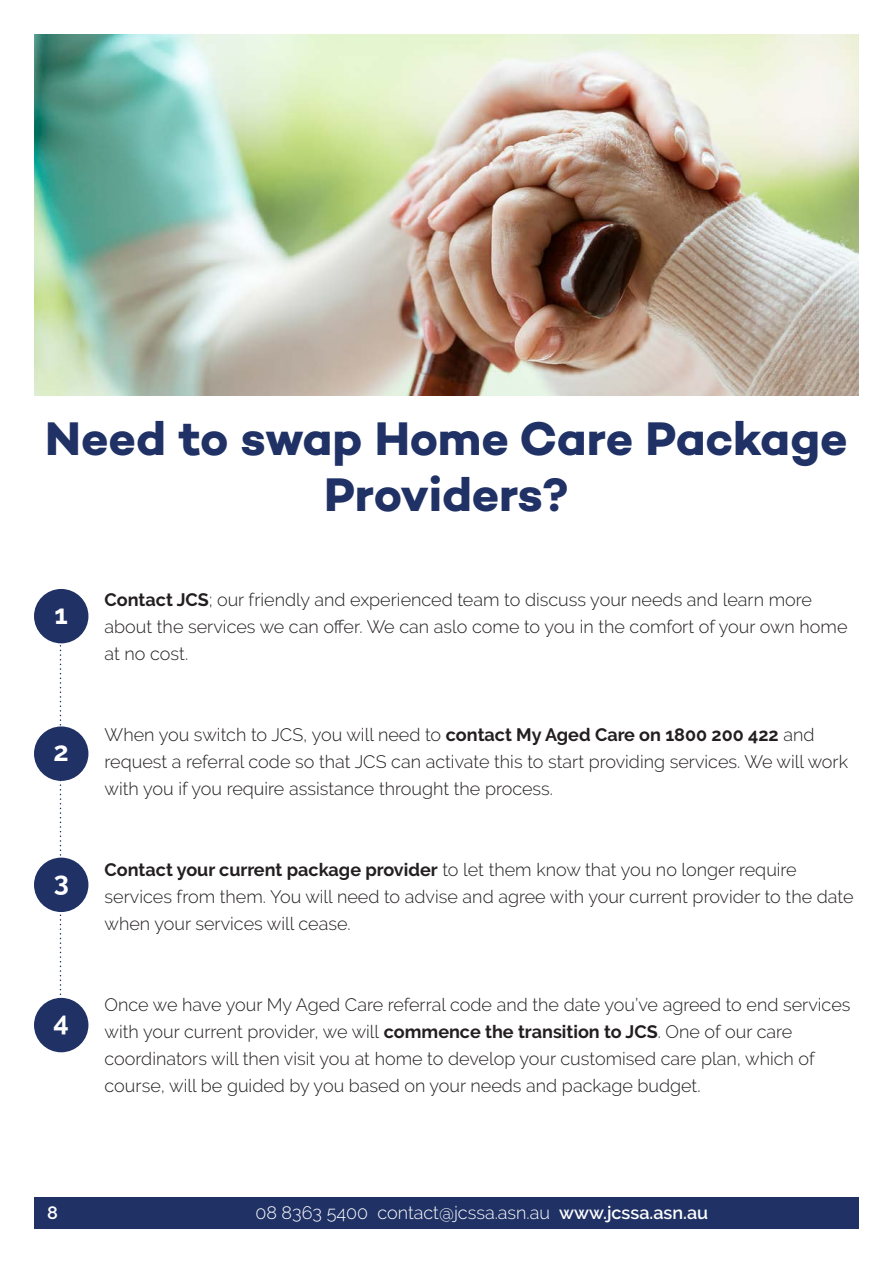
<style>
.page{position:relative;width:893px;height:1263px;background:#fff}
.page>*{position:absolute;margin:0;border:0;box-sizing:border-box;transform-origin:0 0}
.t1{font:48px/55.5px "Campton Bold DEMO";letter-spacing:-.005em;color:#1f3165;text-align:center}
.t2{font:700 27px "Raleway";color:#fff}
.t3{font:300 18px/27px "Raleway";color:#231f20}
.t4{font:300 18px "Raleway";color:#fff}
.t5{font:600 18px "Raleway";color:#fff}
.s1{font-weight:700}
.s2{font-weight:600}
</style>
<div class="page">
<svg style="left:60px;top:643px;width:1px;height:355px"></svg>
<img style="left:34px;top:34px;width:825px;height:361px">
<div style="left:34px;top:589px;width:54px;height:54px;background:#1f3165;border-radius:50%"></div>
<div style="left:34px;top:726px;width:54px;height:55px;background:#1f3165;border-radius:50%"></div>
<div style="left:34px;top:858px;width:54px;height:54px;background:#1f3165;border-radius:50%"></div>
<div style="left:34px;top:998px;width:54px;height:54px;background:#1f3165;border-radius:50%"></div>
<div style="left:34px;top:1197px;width:825px;height:32px;background:#1f3165"></div>
<p class="t1" style="left:45px;top:411px;width:804px">Need to swap Home Care Package<br>Providers?</p>
<p class="t2" style="left:55px;top:599px;width:15px">1</p>
<p class="t2" style="left:54px;top:736px;width:17px">2</p>
<p class="t2" style="left:54px;top:866px;width:17px">3</p>
<p class="t2" style="left:54px;top:1006px;width:17px">4</p>
<p class="t3" style="left:105px;top:586px;width:744px"><span class="s1">Contact JCS</span>; our friendly and experienced team to discuss your needs and learn more about the services we can offer. We can aslo come to you in the comfort of your own home at no cost.</p>
<p class="t3" style="left:105px;top:721px;width:745px">When you switch to JCS, you will need to <span class="s1">contact My Aged Care on 1800 200 422</span> and request a referral code so that JCS can activate this to start providing services. We will work with you if you require assistance throught the process.</p>
<p class="t3" style="left:105px;top:856px;width:750px"><span class="s1">Contact your current package provider</span> to let them know that you no longer require services from them. You will need to advise and agree with your current provider to the date when your services will cease.</p>
<p class="t3" style="left:105px;top:991px;width:747px">Once we have your My Aged Care referral code and the date you’ve agreed to end services with your current provider, we will <span class="s1">commence the transition to JCS</span>. One of our care coordinators will then visit you at home to develop your customised care plan, which of course, will be guided by you based on your needs and package budget.</p>
<p class="t5" style="left:47px;top:1202px;width:12px">8</p>
<p class="t4" style="left:255px;top:1202px;width:454px">08 8363 5400 contact@jcssa.asn.au <span class="s2">www.jcssa.asn.au</span></p>
</div>
